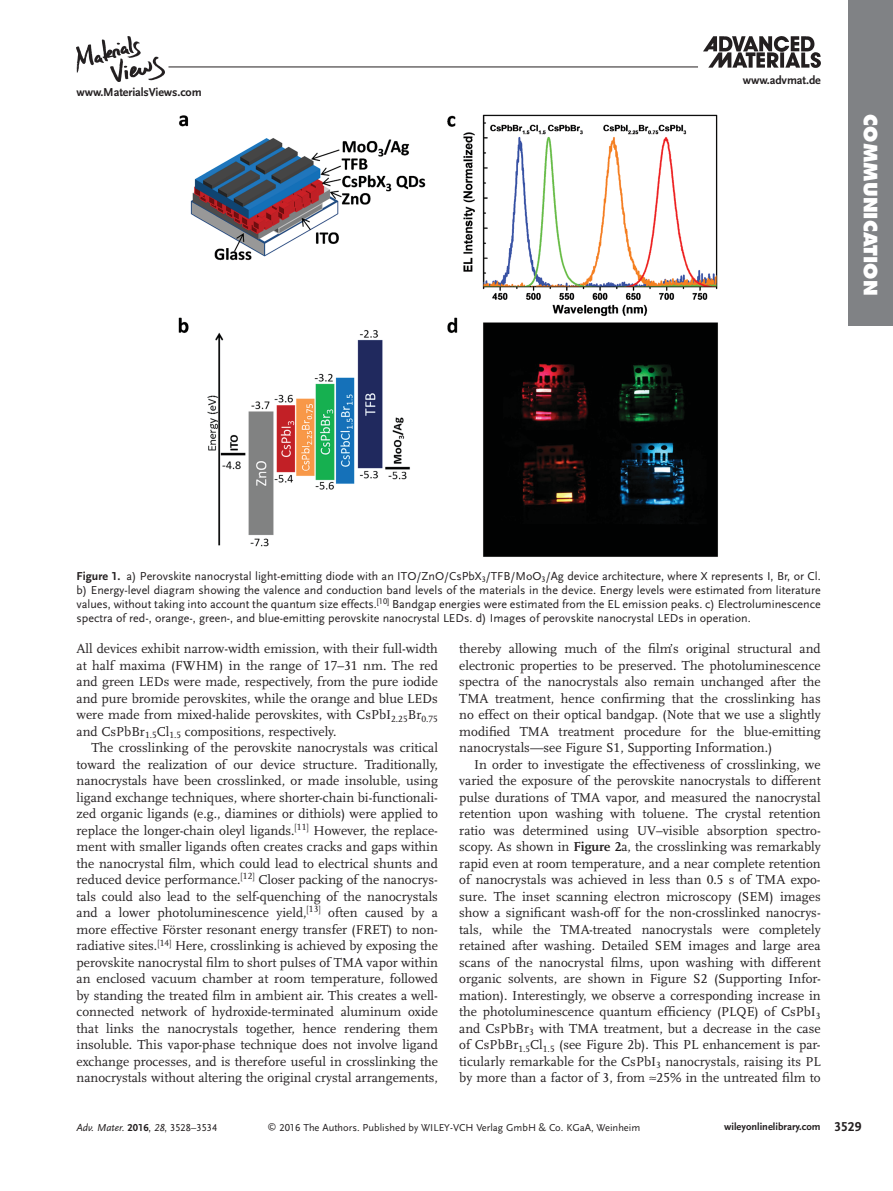
<style>
.page{position:relative;width:893px;height:1191px;background:#fff}
.page>*{position:absolute;margin:0;border:0;box-sizing:border-box;transform-origin:0 0}
.t1{font:800 18px "Futura";letter-spacing:.005em;color:#fff}
.t2{font:13.5px/16.5px "Scala LF";color:#231f20;text-align:justify}
.t3{font:12px/14.2px "Scala Sans LF";color:#231f20;text-align:justify}
.t4{font:700 12px "Scala Sans LF";letter-spacing:-.01em;color:#231f20}
.t5{font:10.5px "Scala Sans LF";color:#231f20}
.t6{font:italic 10.5px "Scala Sans LF";color:#231f20}
.t7{font:700 10.5px "Scala Sans LF";color:#231f20}
.s1{font-weight:700}
.s2{font-weight:700;font-style:normal}
.s3{font-style:normal}
.s4{font-size:9px}
.s5{font-size:13.5px}
</style>
<div class="page">
<hr style="left:168px;top:67px;width:530px;height:1px;background:#231f20">
<img style="left:704px;top:36px;width:117px;height:32px">
<img style="left:77px;top:36px;width:88px;height:45px">
<div style="left:848px;top:0;width:45px;height:325px;background:#808285"></div>
<img style="left:179px;top:115px;width:539px;height:442px">
<p class="t4" style="left:77px;top:87px;width:127px">www.MaterialsViews.com</p>
<p class="t4" style="left:743px;top:74px;width:79px">www.advmat.de</p>
<h1 class="t1" style="left:878px;top:114px;width:183px;rotate:90deg">COMMUNICATION</h1>
<p class="t3" style="left:77px;top:569px;width:746px"><span class="s1">Figure 1.</span> a) Perovskite nanocrystal light-emitting diode with an ITO/ZnO/CsPbX <sub>3</sub> /TFB/MoO <sub>3</sub> /Ag device architecture, where X represents I, Br, or Cl. b) Energy-level diagram showing the valence and conduction band levels of the materials in the device. Energy levels were estimated from literature values, without taking into account the quantum size effects. <sup>[</sup> <sup>10</sup> <sup>]</sup> Bandgap energies were estimated from the EL emission peaks. c) Electroluminescence spectra of red-, orange-, green-, and blue-emitting perovskite nanocrystal LEDs. d) Images of perovskite nanocrystal LEDs in operation.</p>
<p class="t2" style="left:77px;top:641px;width:363px">All devices exhibit narrow-width emission, with their full-width at half maxima (FWHM) in the range of 17–31 nm. The red and green LEDs were made, respectively, from the pure iodide and pure bromide perovskites, while the orange and blue LEDs were made from mixed-halide perovskites, with CsPbI <sub>2.25</sub> Br <sub>0.75 </sub>and CsPbBr <sub>1.5</sub> Cl <sub>1.5</sub> compositions, respectively.</p>
<p class="t2" style="left:77px;top:740px;width:363px;text-indent:15px">The crosslinking of the perovskite nanocrystals was critical toward the realization of our device structure. Traditionally, nanocrystals have been crosslinked, or made insoluble, using ligand exchange techniques, where shorter-chain bi-functionali&shy;zed organic ligands (e.g., diamines or dithiols) were applied to replace the longer-chain oleyl ligands. <sup>[</sup> <sup>11</sup> <sup>]</sup> However, the replace&shy;ment with smaller ligands often creates cracks and gaps within the nanocrystal film, which could lead to electrical shunts and reduced device performance. <sup>[</sup> <sup>12</sup> <sup>]</sup> Closer packing of the nanocrys&shy;tals could also lead to the self-quenching of the nanocrystals and a lower photoluminescence yield, <sup>[</sup> <sup>13</sup> <sup>]</sup> often caused by a more effective Förster resonant energy transfer (FRET) to non&shy;radiative sites. <sup>[</sup> <sup>14</sup> <sup>]</sup> Here, crosslinking is achieved by exposing the perovskite nanocrystal film to short pulses of TMA vapor within an enclosed vacuum chamber at room temperature, followed by standing the treated film in ambient air. This creates a well&shy;connected network of hydroxide-terminated aluminum oxide that links the nanocrystals together, hence rendering them insoluble. This vapor-phase technique does not involve ligand exchange processes, and is therefore useful in crosslinking the nanocrystals without altering the original crystal arrangements,</p>
<p class="t2" style="left:459px;top:641px;width:363px">thereby allowing much of the film’s original structural and electronic properties to be preserved. The photoluminescence spectra of the nanocrystals also remain unchanged after the TMA treatment, hence confirming that the crosslinking has no effect on their optical bandgap. (Note that we use a slightly modified TMA treatment procedure for the blue-emitting nanocrystals—see Figure S1, Supporting Information.)</p>
<p class="t2" style="left:459px;top:757px;width:363px;text-indent:15px">In order to investigate the effectiveness of crosslinking, we varied the exposure of the perovskite nanocrystals to different pulse durations of TMA vapor, and measured the nanocrystal retention upon washing with toluene. The crystal retention ratio was determined using UV–visible absorption spectro&shy;scopy. As shown in <span class="s1">Figure 2</span> a, the crosslinking was remarkably rapid even at room temperature, and a near complete retention of nanocrystals was achieved in less than 0.5 s of TMA expo&shy;sure. The inset scanning electron microscopy (SEM) images show a significant wash-off for the non-crosslinked nanocrys&shy;tals, while the TMA-treated nanocrystals were completely retained after washing. Detailed SEM images and large area scans of the nanocrystal films, upon washing with different organic solvents, are shown in Figure S2 (Supporting Infor&shy;mation). Interestingly, we observe a corresponding increase in the photoluminescence quantum efficiency (PLQE) of CsPbI <sub>3 </sub>and CsPbBr <sub>3</sub> with TMA treatment, but a decrease in the case of CsPbBr <sub>1.5</sub> Cl <sub>1.5</sub> (see Figure 2 b). This PL enhancement is par&shy;ticularly remarkable for the CsPbI <sub>3</sub> nanocrystals, raising its PL by more than a factor of 3, from ≈25% in the untreated film to</p>
<p class="t6" style="left:77px;top:1122px;width:142px">Adv. Mater. <span class="s2">2016</span><span class="s3">,</span> 28<span class="s3">, 3528–3534</span></p>
<p class="t5" style="left:267px;top:1122px;width:374px"><span class="s4">©</span> 2016 The Authors. Published by WILEY-VCH Verlag GmbH &amp; Co. KGaA, Weinheim</p>
<p class="t7" style="left:724px;top:1122px;width:139px">wileyonlinelibrary.com <span class="s5">3529</span></p>
</div>
